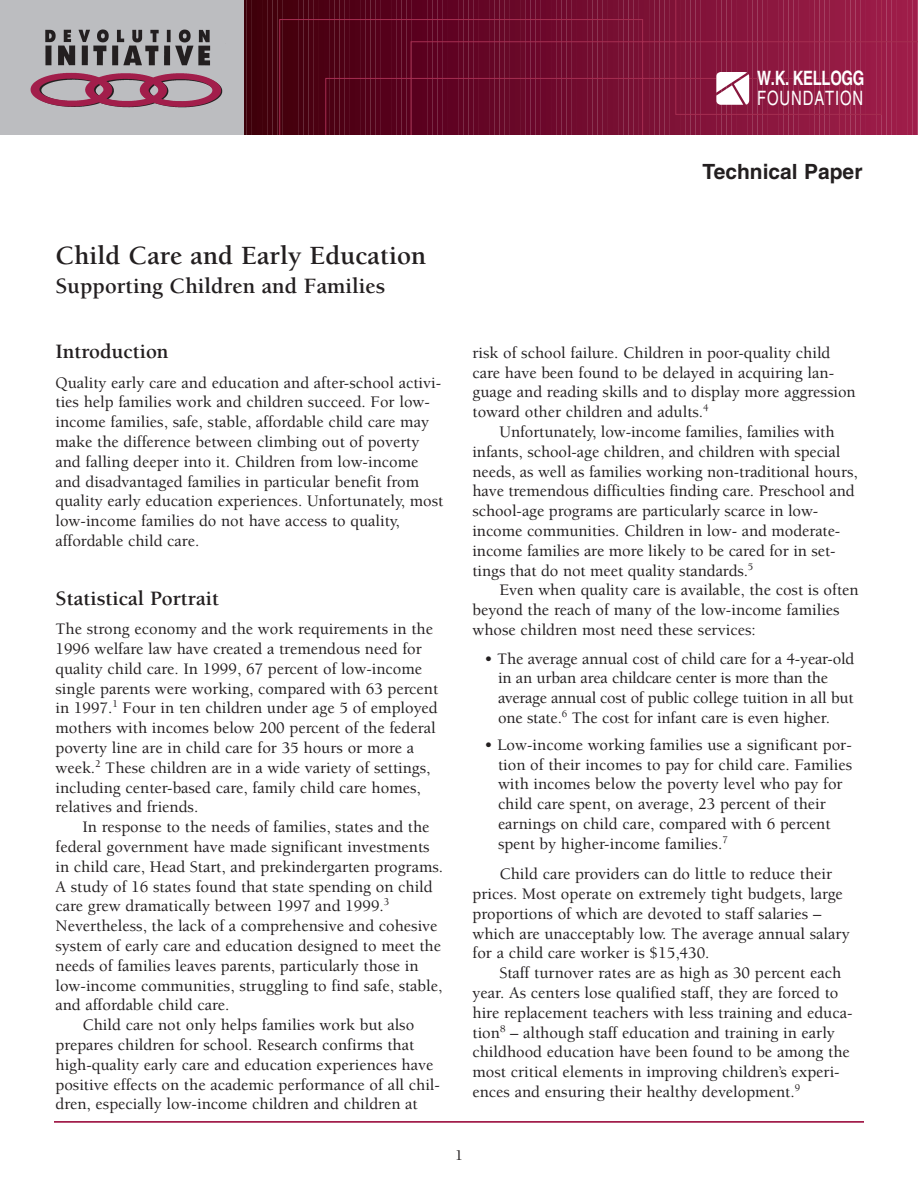
<style>
.page{position:relative;width:918px;height:1188px;background:#fff}
.page>*{position:absolute;margin:0;border:0;box-sizing:border-box;transform-origin:0 0}
.t1{font:700 27px "Berkeley";color:#231f20}
.t2{font:700 22.5px "Berkeley";color:#231f20}
.t3{font:700 21px "Berkeley";color:#231f20}
.t4{font:700 21px "Helvetica";color:#231f20}
.t5{font:700 19.8px "Helvetica";letter-spacing:-.02em;color:#fff;scale:.75 1}
.t6{font:19.8px "Helvetica";letter-spacing:.06em;color:#fff;scale:.75 1}
.t7{font:500 16.5px/19.8px "Berkeley";color:#231f20}
.t8{font:500 15px "Berkeley";color:#231f20}
</style>
<div class="page">
<hr style="left:243px;top:0;width:2px;height:136px;background:#3b0009">
<hr style="left:248px;top:0;width:2px;height:136px;background:#3e000a">
<hr style="left:253px;top:0;width:3px;height:136px;background:#3f000a">
<hr style="left:258px;top:0;width:3px;height:136px;background:#41000b">
<hr style="left:263px;top:0;width:3px;height:136px;background:#42000b">
<hr style="left:269px;top:0;width:2px;height:136px;background:#43000c">
<hr style="left:274px;top:0;width:2px;height:136px;background:#43000c">
<div style="left:0;top:0;width:244px;height:136px;background:#bcbdc0"></div>
<hr style="left:54px;top:1120px;width:810px;height:3px;background:#a21e4b">
<img style="left:30px;top:65px;width:218px;height:43px">
<svg style="left:279px;top:0;width:639px;height:135px;background:#771132"></svg>
<div style="left:0;top:135px;width:918px;height:375px;background:#fff"></div>
<img style="left:30px;top:29px;width:203px;height:38px">
<svg style="left:716px;top:72px;width:33px;height:33px"></svg>
<p class="t5" style="left:757px;top:70px;width:145px">W.K. KELLOGG</p>
<p class="t6" style="left:757px;top:90px;width:143px">FOUNDATION</p>
<p class="t4" style="left:702px;top:163px;width:162px">Technical Paper</p>
<h1 class="t1" style="left:55px;top:244px;width:372px">Child Care and Early Education</h1>
<h2 class="t2" style="left:55px;top:277px;width:332px">Supporting Children and Families</h2>
<p class="t3" style="left:55px;top:343px;width:115px">Introduction</p>
<p class="t7" style="left:55px;top:374px;width:389px">Quality early care and education and after-school activi&shy;ties help families work and children succeed. For low&shy;income families, safe, stable, affordable child care may make the difference between climbing out of poverty and falling deeper into it. Children from low-income and disadvantaged families in particular benefit from quality early education experiences. Unfortunately, most low-income families do not have access to quality, affordable child care.</p>
<p class="t3" style="left:55px;top:590px;width:165px">Statistical Portrait</p>
<p class="t7" style="left:55px;top:620px;width:384px">The strong economy and the work requirements in the 1996 welfare law have created a tremendous need for quality child care. In 1999, 67 percent of low-income single parents were working, compared with 63 percent in 1997.<sup>1</sup> Four in ten children under age 5 of employed mothers with incomes below 200 percent of the federal poverty line are in child care for 35 hours or more a week.<sup>2</sup> These children are in a wide variety of settings, including center-based care, family child care homes, relatives and friends.</p>
<p class="t7" style="left:83px;top:818px;width:349px">In response to the needs of families, states and the</p>
<p class="t7" style="left:55px;top:838px;width:376px">federal government have made significant investments</p>
<p class="t7" style="left:55px;top:858px;width:389px">in child care, Head Start, and prekindergarten programs.</p>
<p class="t7" style="left:55px;top:878px;width:379px">A study of 16 states found that state spending on child</p>
<p class="t7" style="left:55px;top:897px;width:335px">care grew dramatically between 1997 and 1999.<sup>3</sup></p>
<p class="t7" style="left:55px;top:917px;width:384px">Nevertheless, the lack of a comprehensive and cohesive</p>
<p class="t7" style="left:55px;top:937px;width:387px">system of early care and education designed to meet the</p>
<p class="t7" style="left:55px;top:957px;width:365px">needs of families leaves parents, particularly those in</p>
<p class="t7" style="left:55px;top:977px;width:388px">low-income communities, struggling to find safe, stable,</p>
<p class="t7" style="left:55px;top:996px;width:175px">and affordable child care.</p>
<p class="t7" style="left:83px;top:1016px;width:333px">Child care not only helps families work but also</p>
<p class="t7" style="left:55px;top:1036px;width:360px">prepares children for school. Research confirms that</p>
<p class="t7" style="left:55px;top:1056px;width:379px">high-quality early care and education experiences have</p>
<p class="t7" style="left:55px;top:1076px;width:386px">positive effects on the academic performance of all chil-</p>
<p class="t7" style="left:55px;top:1095px;width:364px">dren, especially low-income children and children at</p>
<p class="t7" style="left:472px;top:344px;width:385px">risk of school failure. Children in poor-quality child care have been found to be delayed in acquiring lan&shy;guage and reading skills and to display more aggression toward other children and adults.<sup>4</sup></p>
<p class="t7" style="left:472px;top:423px;width:387px;text-indent:27px">Unfortunately, low-income families, families with infants, school-age children, and children with special needs, as well as families working non-traditional hours, have tremendous difficulties finding care. Preschool and school-age programs are particularly scarce in low&shy;income communities. Children in low- and moderate&shy;income families are more likely to be cared for in set&shy;tings that do not meet quality standards.<sup>5</sup></p>
<p class="t7" style="left:472px;top:581px;width:388px;text-indent:27px">Even when quality care is available, the cost is often beyond the reach of many of the low-income families whose children most need these services:</p>
<p class="t7" style="left:498px;top:650px;width:358px;text-indent:-14px">• The average annual cost of child care for a 4-year-old in an urban area childcare center is more than the average annual cost of public college tuition in all but one state.<sup>6</sup> The cost for infant care is even higher.</p>
<p class="t7" style="left:498px;top:736px;width:356px;text-indent:-14px">• Low-income working families use a significant por&shy;tion of their incomes to pay for child care. Families with incomes below the poverty level who pay for child care spent, on average, 23 percent of their earnings on child care, compared with 6 percent spent by higher-income families.<sup>7</sup></p>
<p class="t7" style="left:472px;top:865px;width:379px;text-indent:27px">Child care providers can do little to reduce their prices. Most operate on extremely tight budgets, large proportions of which are devoted to staff salaries – which are unacceptably low. The average annual salary for a child care worker is $15,430.</p>
<p class="t7" style="left:472px;top:964px;width:382px;text-indent:27px">Staff turnover rates are as high as 30 percent each year. As centers lose qualified staff, they are forced to hire replacement teachers with less training and educa&shy;tion<sup>8</sup> – although staff education and training in early childhood education have been found to be among the most critical elements in improving children’s experi&shy;ences and ensuring their healthy development.<sup>9</sup></p>
<p class="t8" style="left:455px;top:1149px;width:9px">1</p>
</div>
